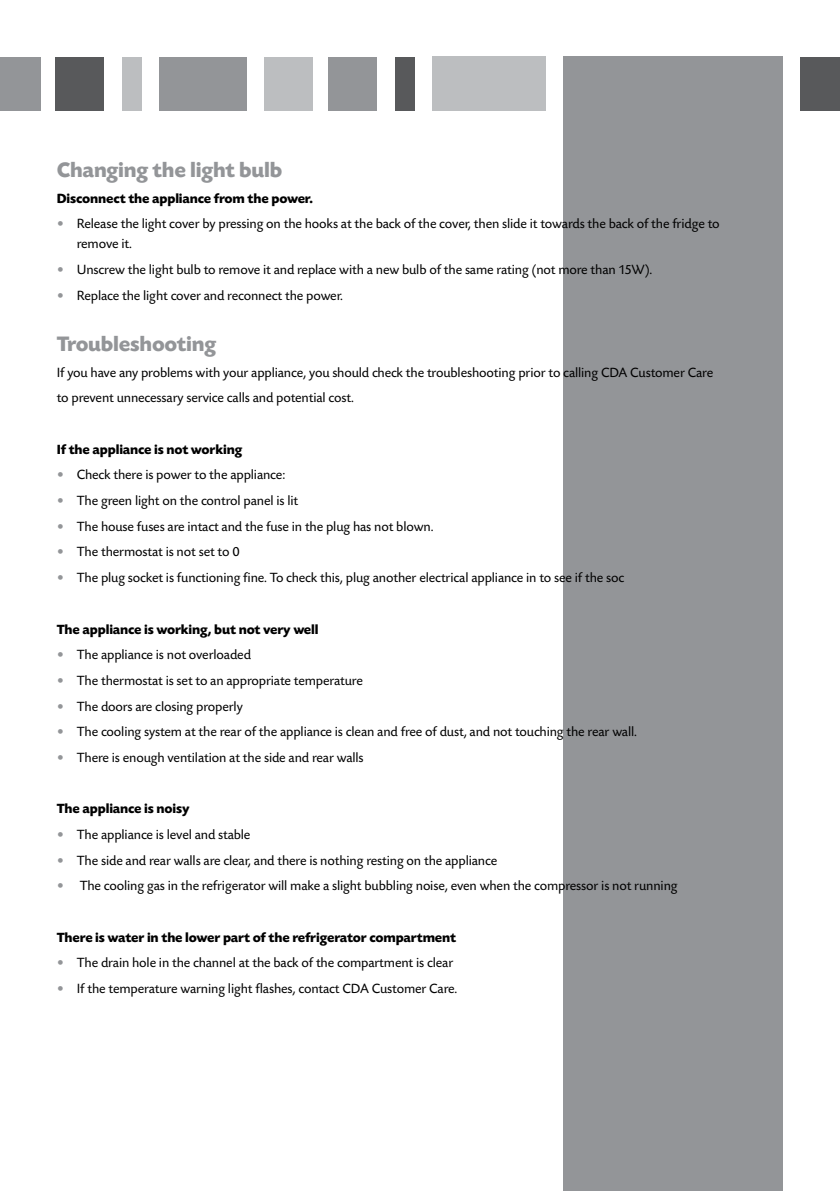
<style>
.page{position:relative;width:840px;height:1191px;background:#fff}
.page>*{position:absolute;margin:0;border:0;box-sizing:border-box;transform-origin:0 0}
.t1{font:700 22px "Today SB";letter-spacing:-.01em;color:#939598}
.t2{font:14px/20px "Today SB";letter-spacing:-.01em;color:#000}
.t3{font:700 14px "Today SB";letter-spacing:-.01em;color:#000}
.s1{color:#939598}
</style>
<div class="page">
<div style="left:800px;top:57px;width:39px;height:53px;background:#58595b"></div>
<div style="left:563px;top:57px;width:219px;height:1134px;background:#939598"></div>
<div style="left:394px;top:57px;width:20px;height:53px;background:#58595b"></div>
<div style="left:328px;top:57px;width:48px;height:53px;background:#939598"></div>
<div style="left:264px;top:57px;width:48px;height:53px;background:#bcbec0"></div>
<div style="left:159px;top:57px;width:88px;height:53px;background:#939598"></div>
<div style="left:122px;top:57px;width:19px;height:53px;background:#bcbec0"></div>
<div style="left:56px;top:57px;width:48px;height:53px;background:#58595b"></div>
<div style="left:0;top:57px;width:40px;height:53px;background:#939598"></div>
<div style="left:432px;top:57px;width:113px;height:54px;background:#bcbec0"></div>
<h1 class="t1" style="left:57px;top:158px;width:227px">Changing the light bulb</h1>
<p class="t3" style="left:57px;top:190px;width:257px">Disconnect the appliance from the power.</p>
<p class="t2" style="left:77px;top:214px;width:644px;text-indent:-20px"><span class="s1">•</span> Release the light cover by pressing on the hooks at the back of the cover, then slide it towards the back of the fridge to remove it.</p>
<p class="t2" style="left:57px;top:260px;width:596px"><span class="s1">•</span> Unscrew the light bulb to remove it and replace with a new bulb of the same rating (not more than 15W).</p>
<p class="t2" style="left:57px;top:286px;width:287px"><span class="s1">•</span> Replace the light cover and reconnect the power.</p>
<h1 class="t1" style="left:57px;top:332px;width:161px">Troubleshooting</h1>
<p class="t2" style="left:57px;top:360px;width:657px;line-height:25.6px">If you have any problems with your appliance, you should check the troubleshooting prior to calling CDA Customer Care to prevent unnecessary service calls and potential cost.</p>
<p class="t3" style="left:57px;top:441px;width:187px">If the appliance is not working</p>
<p class="t2" style="left:57px;top:465px;width:230px"><span class="s1">•</span> Check there is power to the appliance:</p>
<p class="t2" style="left:57px;top:491px;width:243px"><span class="s1">•</span> The green light on the control panel is lit</p>
<p class="t2" style="left:57px;top:517px;width:378px"><span class="s1">•</span> The house fuses are intact and the fuse in the plug has not blown.</p>
<p class="t2" style="left:57px;top:542px;width:184px"><span class="s1">•</span> The thermostat is not set to 0</p>
<p class="t2" style="left:57px;top:568px;width:645px"><span class="s1">•</span> The plug socket is functioning fine. To check this, plug another electrical appliance in to see if the soc<span class="s1">ket is working.</span></p>
<p class="t3" style="left:57px;top:621px;width:263px">The appliance is working, but not very well</p>
<p class="t2" style="left:57px;top:645px;width:196px"><span class="s1">•</span> The appliance is not overloaded</p>
<p class="t2" style="left:57px;top:671px;width:307px"><span class="s1">•</span> The thermostat is set to an appropriate temperature</p>
<p class="t2" style="left:57px;top:696px;width:187px"><span class="s1">•</span> The doors are closing properly</p>
<p class="t2" style="left:57px;top:722px;width:581px"><span class="s1">•</span> The cooling system at the rear of the appliance is clean and free of dust, and not touching the rear wall.</p>
<p class="t2" style="left:57px;top:748px;width:308px"><span class="s1">•</span> There is enough ventilation at the side and rear walls</p>
<p class="t3" style="left:57px;top:801px;width:134px">The appliance is noisy</p>
<p class="t2" style="left:57px;top:825px;width:195px"><span class="s1">•</span> The appliance is level and stable</p>
<p class="t2" style="left:57px;top:850px;width:442px"><span class="s1">•</span> The side and rear walls are clear, and there is nothing resting on the appliance</p>
<p class="t2" style="left:57px;top:876px;width:622px"><span class="s1">•</span> The cooling gas in the refrigerator will make a slight bubbling noise, even when the compressor is not running</p>
<p class="t3" style="left:57px;top:929px;width:401px">There is water in the lower part of the refrigerator compartment</p>
<p class="t2" style="left:57px;top:953px;width:398px"><span class="s1">•</span> The drain hole in the channel at the back of the compartment is clear</p>
<p class="t2" style="left:57px;top:979px;width:402px"><span class="s1">•</span> If the temperature warning light flashes, contact CDA Customer Care.</p>
</div>
